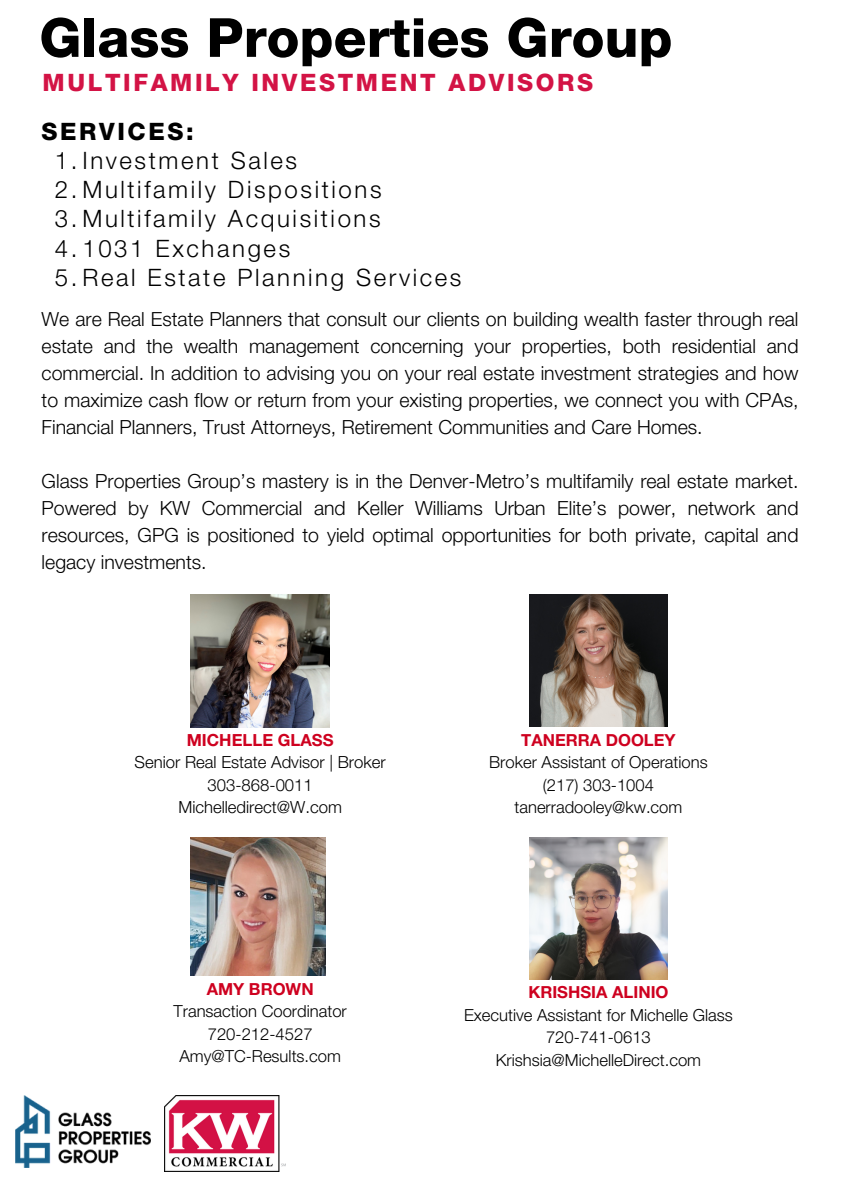
<style>
.page{position:relative;width:864px;height:1188px;background:#fff}
.page>*{position:absolute;margin:0;border:0;box-sizing:border-box;transform-origin:0 0}
.t1{font:800 54px "Helvetica Neue LT Std";color:#000}
.t2{font:300 24px "Helvetica Neue LT Std";letter-spacing:.11em;color:#000}
.t3{font:800 24px "Helvetica Neue LT Std";letter-spacing:.11em;color:#d31345}
.t4{font:800 24px "Helvetica Neue LT Std";letter-spacing:.11em;color:#000}
.t5{font:300 19.5px/27px "Helvetica Neue LT Std";color:#000;text-align:justify}
.t6{font:300 16.65px "Helvetica Neue LT Std";color:#000}
.t7{font:700 16.65px "Helvetica Neue LT Std";color:#ce011f}
</style>
<div class="page">
<img style="left:191px;top:594px;width:138px;height:134px">
<img style="left:530px;top:594px;width:138px;height:133px">
<img style="left:191px;top:837px;width:135px;height:139px">
<img style="left:530px;top:837px;width:137px;height:142px">
<img style="left:15px;top:1096px;width:135px;height:72px">
<img style="left:165px;top:1096px;width:121px;height:76px">
<p class="t1" style="left:39px;top:18px;width:635px">Glass Properties Group</p>
<p class="t3" style="left:43px;top:74px;width:552px">MULTIFAMILY INVESTMENT ADVISORS</p>
<p class="t4" style="left:42px;top:122px;width:154px">SERVICES:</p>
<p class="t2" style="left:55px;top:152px;width:244px">1.Investment Sales</p>
<p class="t2" style="left:55px;top:181px;width:328px">2.Multifamily Dispositions</p>
<p class="t2" style="left:55px;top:210px;width:327px">3.Multifamily Acquisitions</p>
<p class="t2" style="left:55px;top:239px;width:237px">4.1031 Exchanges</p>
<p class="t2" style="left:55px;top:269px;width:408px">5.Real Estate Planning Services</p>
<p class="t5" style="left:42px;top:308px;width:758px">We are Real Estate Planners that consult our clients on building wealth faster through real estate and the wealth management concerning your properties, both residential and commercial. In addition to advising you on your real estate investment strategies and how to maximize cash flow or return from your existing properties, we connect you with CPAs, Financial Planners, Trust Attorneys, Retirement Communities and Care Homes.</p>
<p class="t5" style="left:42px;top:470px;width:758px">Glass Properties Group’s mastery is in the Denver-Metro’s multifamily real estate market.<br>Powered by KW Commercial and Keller Williams Urban Elite’s power, network and resources, GPG is positioned to yield optimal opportunities for both private, capital and legacy investments.</p>
<p class="t7" style="left:187px;top:734px;width:148px">MICHELLE GLASS</p>
<p class="t6" style="left:135px;top:757px;width:253px">Senior Real Estate Advisor | Broker</p>
<p class="t6" style="left:208px;top:779px;width:107px">303-868-0011</p>
<p class="t6" style="left:178px;top:802px;width:165px">Michelledirect@W.com</p>
<p class="t7" style="left:207px;top:983px;width:108px">AMY BROWN</p>
<p class="t6" style="left:174px;top:1005px;width:175px">Transaction Coordinator</p>
<p class="t6" style="left:208px;top:1028px;width:106px">720-212-4527</p>
<p class="t6" style="left:179px;top:1050px;width:163px">Amy@TC-Results.com</p>
<p class="t7" style="left:521px;top:734px;width:156px">TANERRA DOOLEY</p>
<p class="t6" style="left:489px;top:757px;width:220px">Broker Assistant of Operations</p>
<p class="t6" style="left:543px;top:779px;width:113px">(217) 303-1004</p>
<p class="t6" style="left:515px;top:802px;width:169px">tanerradooley@kw.com</p>
<p class="t7" style="left:528px;top:986px;width:142px">KRISHSIA ALINIO</p>
<p class="t6" style="left:464px;top:1009px;width:270px">Executive Assistant for Michelle Glass</p>
<p class="t6" style="left:546px;top:1031px;width:106px">720-741-0613</p>
<p class="t6" style="left:496px;top:1054px;width:207px">Krishsia@MichelleDirect.com</p>
</div>
